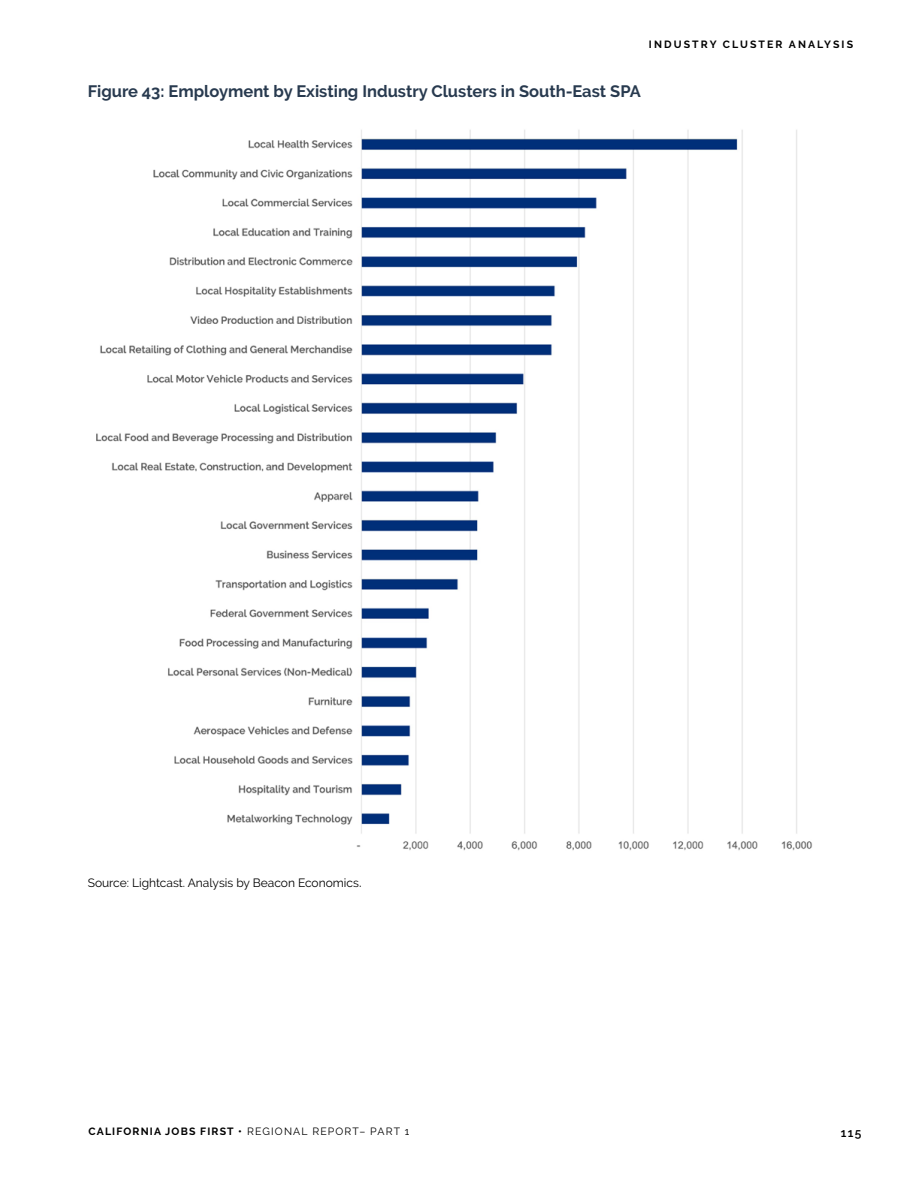
<style>
.page{position:relative;width:918px;height:1188px;background:#fff}
.page>*{position:absolute;margin:0;border:0;box-sizing:border-box;transform-origin:0 0}
.t1{font:700 16.5px "Raleway";color:#283a4f}
.t2{font:12px "Raleway";color:#000}
.t3{font:600 12px "Raleway";color:#000}
.t4{font:700 10.5px "Raleway";letter-spacing:.11em;color:#000}
.t5{font:700 10.5px "Raleway";letter-spacing:.2em;color:#000}
.s1{font-size:13.5px}
.s2{font-weight:400}
</style>
<div class="page">
<img style="left:96px;top:130px;width:716px;height:721px">
<p class="t5" style="left:649px;top:38px;width:206px">INDUSTRY CLUSTER ANALYSIS</p>
<p class="t1" style="left:88px;top:81px;width:555px">Figure 43: Employment by Existing Industry Clusters in South-East SPA</p>
<p class="t2" style="left:88px;top:876px;width:275px">Source: Lightcast. Analysis by Beacon Economics<span class="s1">.</span></p>
<p class="t4" style="left:89px;top:1126px;width:322px">CALIFORNIA JOBS FIRST • <span class="s2">REGIONAL REPORT– PART 1</span></p>
<p class="t3" style="left:841px;top:1126px;width:22px">115</p>
</div>
